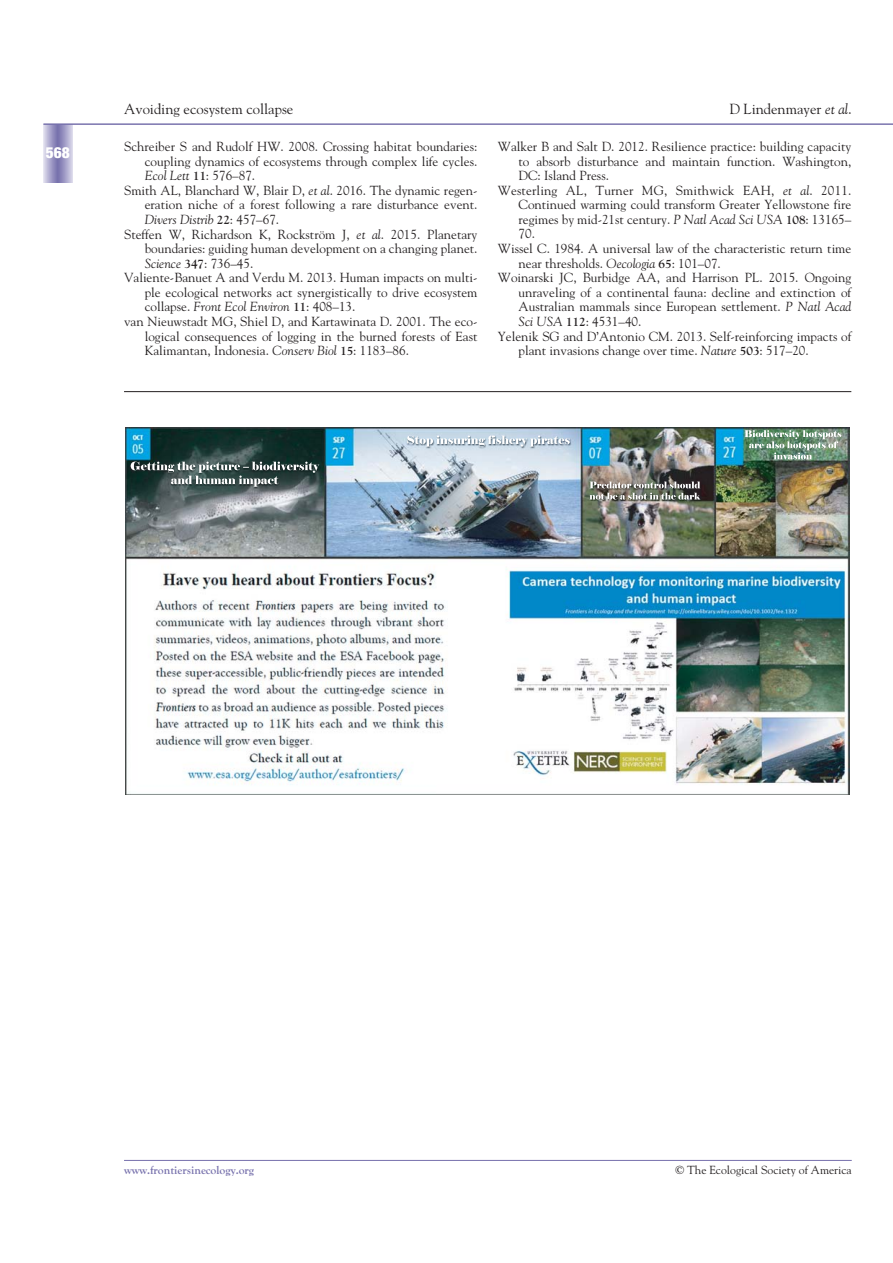
<style>
.page{position:relative;width:893px;height:1263px;background:#fff}
.page>*{position:absolute;margin:0;border:0;box-sizing:border-box;transform-origin:0 0}
.t1{font:900 condensed 15.3px "Helvetica Neue";color:#fff}
.t2{font:14.55px "Goudy";color:#231f20}
.t3{font:13.2px "Goudy";color:#231f20}
.t4{font:italic 13.2px "Goudy";color:#231f20}
.t5{font:11.7px "Goudy";color:#231f20}
.t6{font:700 11.7px "Goudy";color:#7670ac}
.s1{font-style:italic}
.s2{font-weight:700;font-style:normal}
.s3{font-style:normal}
.s4{font-weight:700}
</style>
<div class="page">
<svg style="left:43px;top:125px;width:29px;height:57px;background:#a7a3ca"></svg>
<hr style="left:43px;top:123px;width:850px;height:2px;background:#7670ac">
<hr style="left:124px;top:1160px;width:728px;height:1px;background:#7670ac">
<hr style="left:124px;top:391px;width:727px;height:1px;background:#231f20">
<img style="left:126px;top:427px;width:723px;height:368px">
<img style="left:131px;top:462px;width:177px;height:8px">
<img style="left:589px;top:482px;width:111px;height:6px">
<img style="left:744px;top:430px;width:91px;height:7px">
<img style="left:407px;top:435px;width:149px;height:9px">
<p class="t1" style="left:46px;top:147px;width:25px">568</p>
<p class="t2" style="left:124px;top:103px;width:171px">Avoiding ecosystem collapse</p>
<p class="t2" style="left:729px;top:103px;width:124px">D Lindenmayer <span class="s1">et al</span>.</p>
<p class="t3" style="left:124px;top:141px;width:355px">Schreiber S and Rudolf HW. 2008. Crossing habitat boundaries:</p>
<p class="t3" style="left:145px;top:156px;width:334px">coupling dynamics of ecosystems through complex life cycles.</p>
<p class="t4" style="left:145px;top:170px;width:112px">Ecol Lett <span class="s2">11</span><span class="s3">: 576–87.</span></p>
<p class="t3" style="left:124px;top:185px;width:355px">Smith AL, Blanchard W, Blair D, <span class="s1">et al</span>. 2016. The dynamic regen-</p>
<p class="t3" style="left:145px;top:200px;width:334px">eration niche of a forest following a rare disturbance event.</p>
<p class="t4" style="left:145px;top:214px;width:136px">Divers Distrib <span class="s2">22</span><span class="s3">: 457–67.</span></p>
<p class="t3" style="left:124px;top:229px;width:355px">Steffen W, Richardson K, Rockström J, <span class="s1">et al</span>. 2015. Planetary</p>
<p class="t3" style="left:145px;top:243px;width:334px">boundaries: guiding human development on a changing planet.</p>
<p class="t3" style="left:145px;top:258px;width:110px"><span class="s1">Science</span> <span class="s4">347</span>: 736–45.</p>
<p class="t3" style="left:124px;top:272px;width:355px">Valiente-Banuet A and Verdu M. 2013. Human impacts on multi-</p>
<p class="t3" style="left:145px;top:287px;width:334px">ple ecological networks act synergistically to drive ecosystem</p>
<p class="t3" style="left:145px;top:302px;width:212px">collapse. <span class="s1">Front Ecol Environ</span> <span class="s4">11</span>: 408–13.</p>
<p class="t3" style="left:124px;top:316px;width:355px">van Nieuwstadt MG, Shiel D, and Kartawinata D. 2001. The eco-</p>
<p class="t3" style="left:145px;top:331px;width:334px">logical consequences of logging in the burned forests of East</p>
<p class="t3" style="left:145px;top:345px;width:266px">Kalimantan, Indonesia. <span class="s1">Conserv Biol</span> <span class="s4">15</span>: 1183–86.</p>
<p class="t3" style="left:498px;top:141px;width:355px">Walker B and Salt D. 2012. Resilience practice: building capacity</p>
<p class="t3" style="left:518px;top:156px;width:334px">to absorb disturbance and maintain function. Washington,</p>
<p class="t3" style="left:518px;top:170px;width:92px">DC: Island Press.</p>
<p class="t3" style="left:498px;top:185px;width:355px">Westerling AL, Turner MG, Smithwick EAH, <span class="s1">et al</span>. 2011.</p>
<p class="t3" style="left:518px;top:199px;width:334px">Continued warming could transform Greater Yellowstone fire</p>
<p class="t3" style="left:518px;top:214px;width:334px">regimes by mid- 21st century. <span class="s1">P Natl Acad Sci USA</span> <span class="s4">108</span>: 13165–</p>
<p class="t3" style="left:518px;top:229px;width:18px">70.</p>
<p class="t3" style="left:498px;top:243px;width:355px">Wissel C. 1984. A universal law of the characteristic return time</p>
<p class="t3" style="left:518px;top:258px;width:204px">near thresholds. <span class="s1">Oecologia</span> <span class="s4">65</span>: 101–07.</p>
<p class="t3" style="left:498px;top:272px;width:355px">Woinarski JC, Burbidge AA, and Harrison PL. 2015. Ongoing</p>
<p class="t3" style="left:518px;top:287px;width:334px">unraveling of a continental fauna: decline and extinction of</p>
<p class="t3" style="left:518px;top:302px;width:334px">Australian mammals since European settlement. <span class="s1">P Natl Acad</span></p>
<p class="t3" style="left:518px;top:316px;width:124px"><span class="s1">Sci USA</span> <span class="s4">112</span>: 4531–40.</p>
<p class="t3" style="left:498px;top:331px;width:355px">Yelenik SG and D’Antonio CM. 2013. Self- reinforcing impacts of</p>
<p class="t3" style="left:518px;top:345px;width:292px">plant invasions change over time. <span class="s1">Nature</span> <span class="s4">503</span>: 517–20.</p>
<p class="t6" style="left:124px;top:1165px;width:132px">www.frontiersinecology.org</p>
<p class="t5" style="left:675px;top:1165px;width:178px">© The Ecological Society of America</p>
</div>
